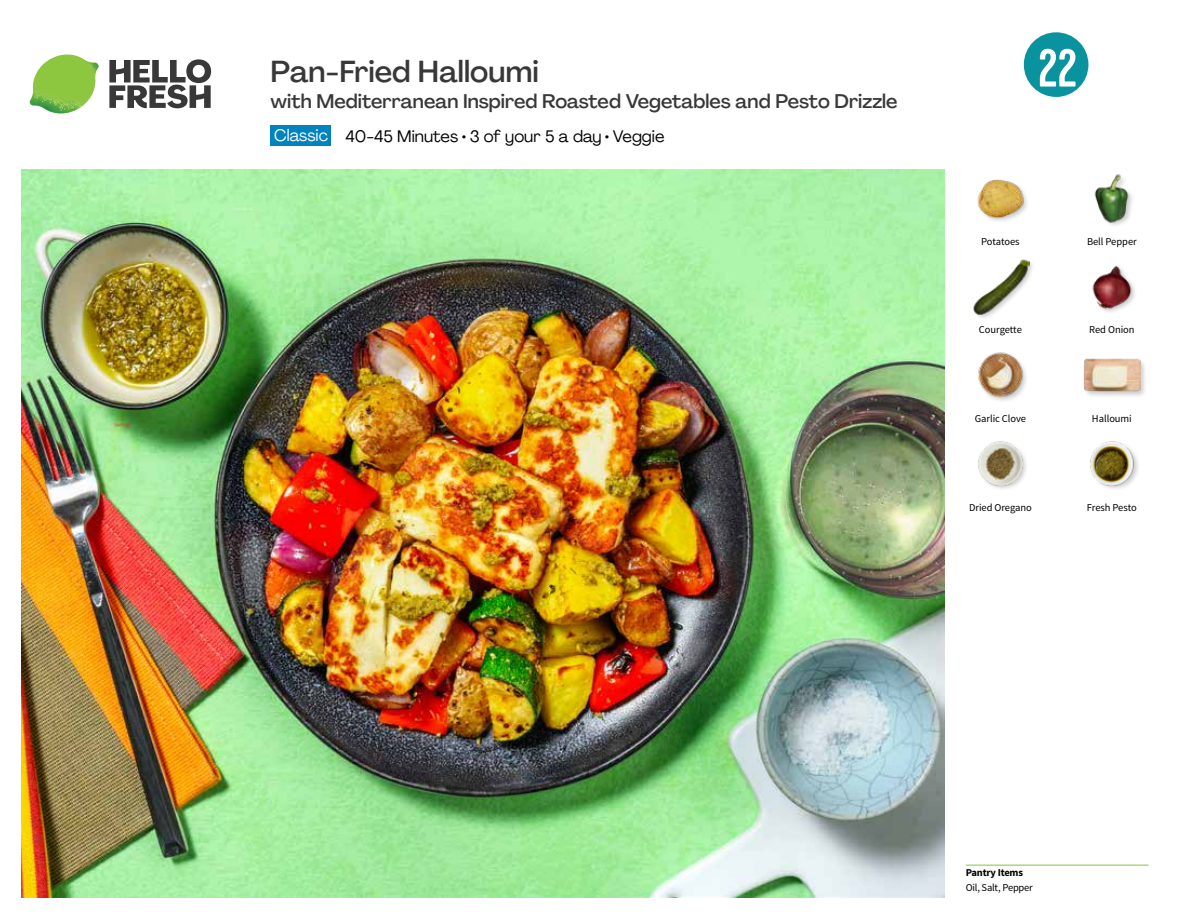
<style>
.page{position:relative;width:1188px;height:918px;background:#fff}
.page>*{position:absolute;margin:0;border:0;box-sizing:border-box;transform-origin:0 0}
.t1{font:54px "Kapra";color:#fff}
.t2{font:500 30px "Agrandir";color:#383839}
.t3{font:500 19.5px "Agrandir";color:#383839}
.t4{font:16.5px "Agrandir";color:#000}
.t5{font:16.5px "Agrandir";color:#fff}
.t6{font:10.5px "Source Sans Pro";letter-spacing:-.005em;color:#000}
.t7{font:700 10.5px "Source Sans Pro";letter-spacing:-.02em;color:#000}
</style>
<div class="page">
<svg style="left:109px;top:59px;width:102px;height:49px"></svg>
<img style="left:30px;top:55px;width:69px;height:59px">
<img style="left:21px;top:170px;width:924px;height:728px">
<hr style="left:966px;top:865px;width:183px;height:1px;background:#82c341">
<div style="left:271px;top:126px;width:60px;height:20px;background:#0083be"></div>
<img style="left:978px;top:352px;width:48px;height:49px">
<img style="left:978px;top:441px;width:48px;height:48px">
<img style="left:1090px;top:441px;width:48px;height:48px">
<div style="left:1083px;top:358px;width:64px;height:40px;background:#000;opacity:.2"></div>
<img style="left:1083px;top:358px;width:58px;height:40px">
<img style="left:977px;top:179px;width:50px;height:42px">
<div style="left:973px;top:259px;width:63px;height:62px;background:#000;opacity:.2"></div>
<img style="left:973px;top:259px;width:56px;height:56px">
<img style="left:1092px;top:265px;width:43px;height:47px">
<img style="left:1094px;top:174px;width:38px;height:52px">
<svg style="left:1023px;top:32px;width:66px;height:65px"></svg>
<h2 class="t2" style="left:271px;top:53px;width:270px">Pan-Fried Halloumi</h2>
<h1 class="t1" style="left:1038px;top:37px;width:40px">22</h1>
<h3 class="t3" style="left:271px;top:89px;width:628px">with Mediterranean Inspired Roasted Vegetables and Pesto Drizzle</h3>
<h3 class="t5" style="left:274px;top:125px;width:55px">Classic</h3>
<h3 class="t4" style="left:345px;top:126px;width:321px">40-45 Minutes • 3 of your 5 a day • Veggie</h3>
<p class="t6" style="left:981px;top:235px;width:40px">Potatoes</p>
<p class="t6" style="left:1087px;top:235px;width:51px">Bell Pepper</p>
<p class="t6" style="left:979px;top:323px;width:44px">Courgette</p>
<p class="t6" style="left:1089px;top:323px;width:47px">Red Onion</p>
<p class="t6" style="left:975px;top:412px;width:53px">Garlic Clove</p>
<p class="t6" style="left:1092px;top:412px;width:41px">Halloumi</p>
<p class="t6" style="left:969px;top:501px;width:64px">Dried Oregano</p>
<p class="t6" style="left:1087px;top:501px;width:51px">Fresh Pesto</p>
<p class="t7" style="left:966px;top:866px;width:59px">Pantry Items</p>
<p class="t6" style="left:966px;top:881px;width:69px">Oil, Salt, Pepper</p>
</div>
